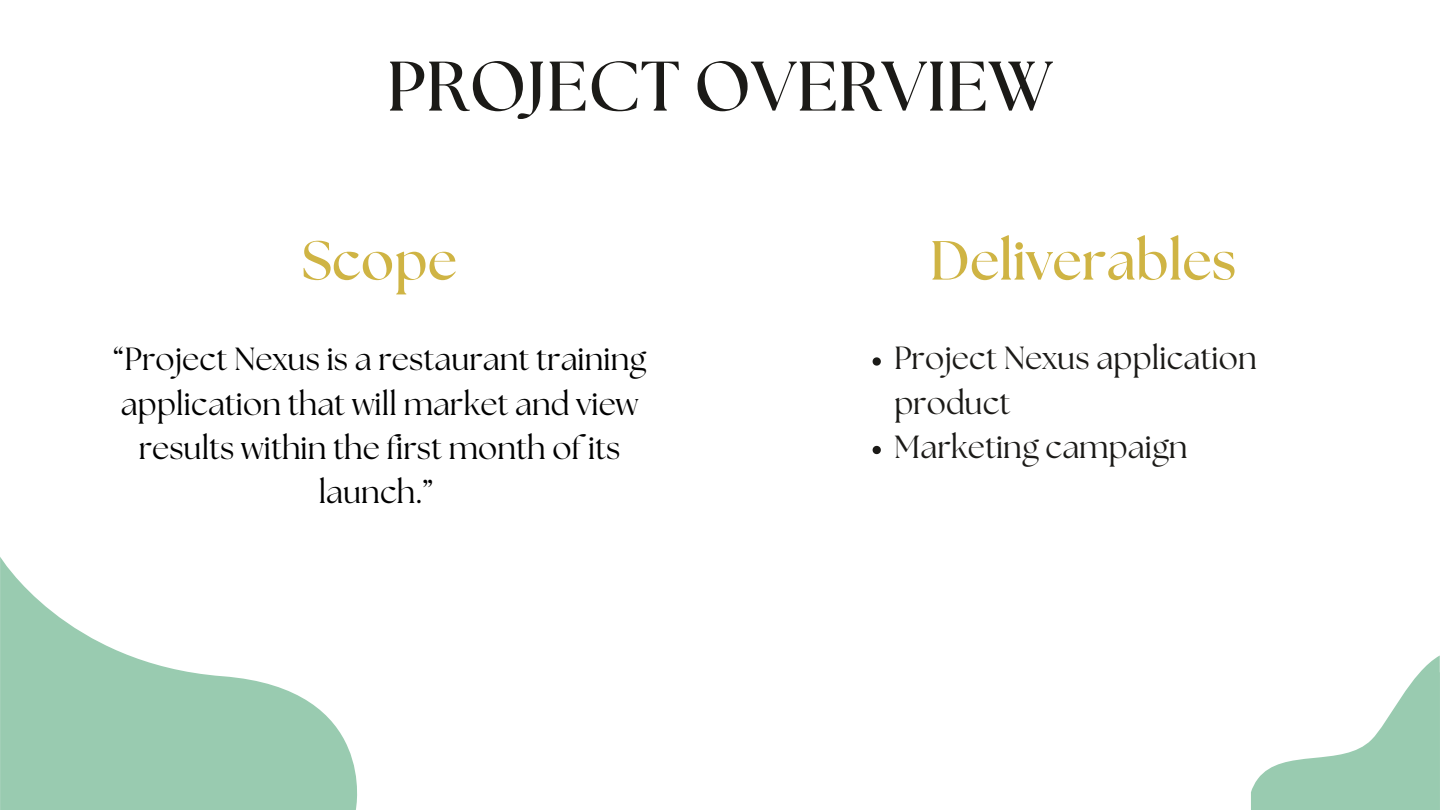
<style>
.page{position:relative;width:1440px;height:810px;background:#fff}
.page>*{position:absolute;margin:0;border:0;box-sizing:border-box;transform-origin:0 0}
.t1{font:700 70px "The Seasons";color:#1b1a17}
.t2{font:700 55px "The Seasons";color:#cfb444}
.t3{font:32px/44.2px "The Seasons";color:#000;text-align:center}
.t4{font:32px/44.2px "The Seasons";color:#1b1a17}
</style>
<div class="page">
<svg style="left:0;top:557px;width:357px;height:253px;fill:#99cbb0"></svg>
<svg style="left:1251px;top:656px;width:189px;height:154px"></svg>
<svg style="left:873px;top:357px;width:8px;height:9px"></svg>
<svg style="left:873px;top:446px;width:8px;height:8px"></svg>
<p class="t1" style="left:387px;top:55px;width:668px">PROJECT OVERVIEW</p>
<h2 class="t2" style="left:302px;top:236px;width:157px">Scope</h2>
<h1 class="t2" style="left:930px;top:236px;width:308px">Deliverables</h1>
<p class="t3" style="left:113px;top:339px;width:535px">“Project Nexus is a restaurant training application that will market and view results within the first month of its launch.”</p>
<h2 class="t4" style="left:894px;top:338px;width:364px">Project Nexus application product</h2>
<p class="t4" style="left:894px;top:427px;width:295px">Marketing campaign</p>
</div>
